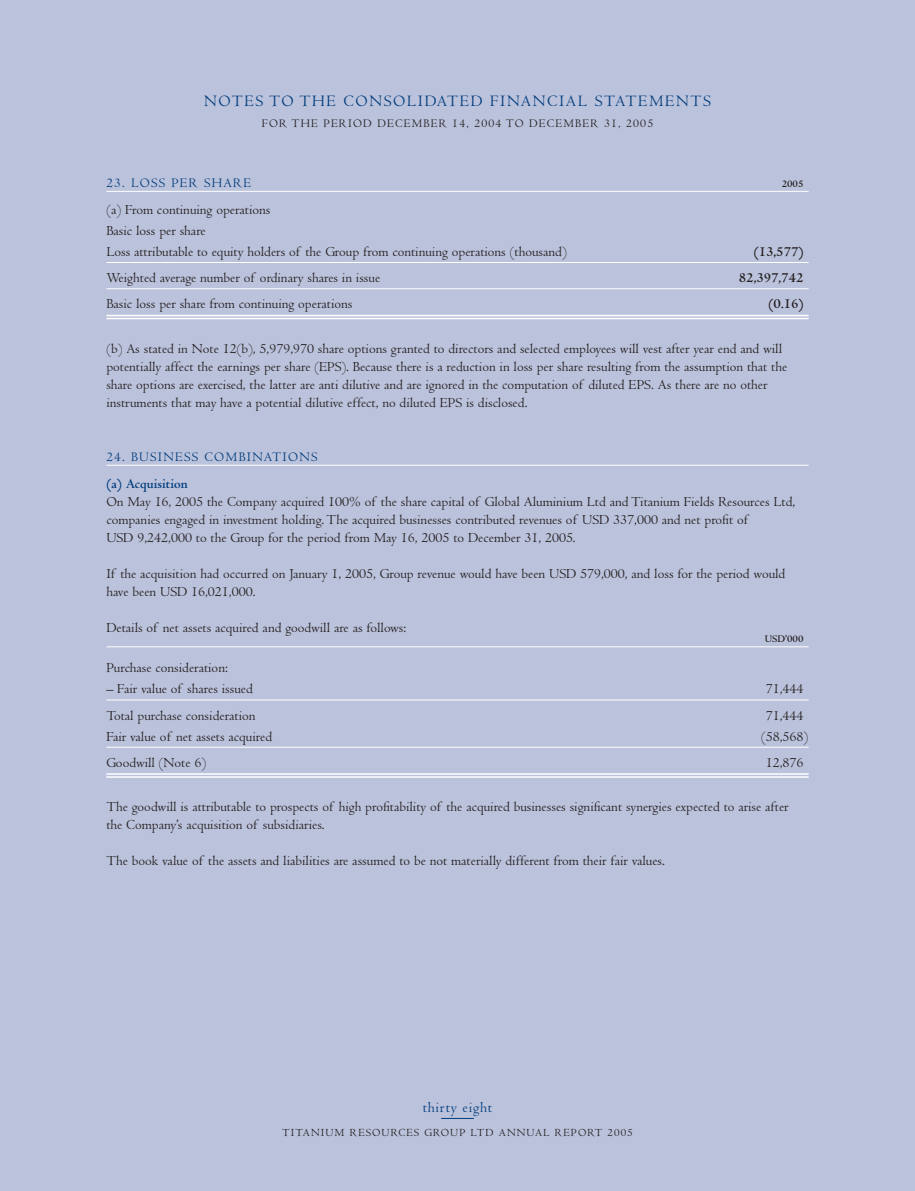
<style>
.page{position:relative;width:915px;height:1191px;background:#fff}
.page>*{position:absolute;margin:0;border:0;box-sizing:border-box;transform-origin:0 0}
.t1{font:16.5px "Centaur";letter-spacing:.1em;color:#013d7d}
.t2{font:15px "Centaur";letter-spacing:.05em;color:#013d7d}
.t3{font:14.25px/18px "Centaur";color:#231f20}
.t4{font:700 14.25px "Centaur";color:#231f20}
.t5{font:700 14.25px "Centaur";color:#013d7d}
.t6{font:13.5px "Centaur";letter-spacing:.1em;color:#013d7d}
.t7{font:12px "Centaur";letter-spacing:.1em;color:#231f20}
.t8{font:11.25px "Centaur";letter-spacing:.1em;color:#231f20}
.t9{font:700 10.5px "Centaur";color:#231f20}
</style>
<div class="page">
<div style="left:0;top:0;width:914px;height:1190px;background:#bbc2db"></div>
<p class="t1" style="left:204px;top:95px;width:508px">NOTES TO THE CONSOLIDATED FINANCIAL STATEMENTS</p>
<p class="t7" style="left:261px;top:119px;width:393px">FOR THE PERIOD DECEMBER 14, 2004 TO DECEMBER 31, 2005</p>
<p class="t6" style="left:106px;top:178px;width:146px">23. LOSS PER SHARE</p>
<p class="t9" style="left:781px;top:180px;width:23px">2005</p>
<p class="t3" style="left:106px;top:200px;width:462px;line-height:21px">(a) From continuing operations<br>Basic loss per share<br>Loss attributable to equity holders of the Group from continuing operations (thousand)</p>
<p class="t4" style="left:753px;top:246px;width:51px">(13,577)</p>
<p class="t3" style="left:106px;top:270px;width:275px">Weighted average number of ordinary shares in issue</p>
<p class="t4" style="left:738px;top:273px;width:66px">82,397,742</p>
<p class="t3" style="left:106px;top:296px;width:247px">Basic loss per share from continuing operations</p>
<p class="t4" style="left:768px;top:299px;width:36px">(0.16)</p>
<p class="t3" style="left:106px;top:341px;width:682px">(b) As stated in Note 12(b), 5,979,970 share options granted to directors and selected employees will vest after year end and will potentially affect the earnings per share (EPS). Because there is a reduction in loss per share resulting from the assumption that the share options are exercised, the latter are anti dilutive and are ignored in the computation of diluted EPS. As there are no other instruments that may have a potential dilutive effect, no diluted EPS is disclosed.</p>
<p class="t6" style="left:106px;top:451px;width:212px">24. BUSINESS COMBINATIONS</p>
<p class="t5" style="left:106px;top:478px;width:83px">(a) Acquisition</p>
<p class="t3" style="left:106px;top:494px;width:690px">On May 16, 2005 the Company acquired 100% of the share capital of Global Aluminium Ltd and Titanium Fields Resources Ltd, companies engaged in investment holding. The acquired businesses contributed revenues of USD 337,000 and net profit of<br>USD 9,242,000 to the Group for the period from May 16, 2005 to December 31, 2005.</p>
<p class="t3" style="left:106px;top:566px;width:680px">If the acquisition had occurred on January 1, 2005, Group revenue would have been USD 579,000, and loss for the period would have been USD 16,021,000.</p>
<p class="t3" style="left:106px;top:620px;width:301px">Details of net assets acquired and goodwill are as follows:</p>
<p class="t9" style="left:764px;top:635px;width:40px">USD’000</p>
<p class="t3" style="left:106px;top:660px;width:123px">Purchase consideration:</p>
<p class="t3" style="left:106px;top:681px;width:148px">– Fair value of shares issued</p>
<p class="t3" style="left:765px;top:681px;width:39px">71,444</p>
<p class="t3" style="left:106px;top:707px;width:150px">Total purchase consideration</p>
<p class="t3" style="left:765px;top:707px;width:39px">71,444</p>
<p class="t3" style="left:106px;top:728px;width:167px">Fair value of net assets acquired</p>
<p class="t3" style="left:760px;top:728px;width:49px">(58,568)</p>
<p class="t3" style="left:106px;top:755px;width:101px">Goodwill (Note 6)</p>
<p class="t3" style="left:765px;top:755px;width:39px">12,876</p>
<p class="t3" style="left:106px;top:799px;width:683px">The goodwill is attributable to prospects of high profitability of the acquired businesses significant synergies expected to arise after the Company’s acquisition of subsidiaries.</p>
<p class="t3" style="left:106px;top:853px;width:560px">The book value of the assets and liabilities are assumed to be not materially different from their fair values.</p>
<p class="t2" style="left:422px;top:1101px;width:71px">thirty eight</p>
<p class="t8" style="left:282px;top:1128px;width:352px">TITANIUM RESOURCES GROUP LTD ANNUAL REPORT 2005</p>
</div>
